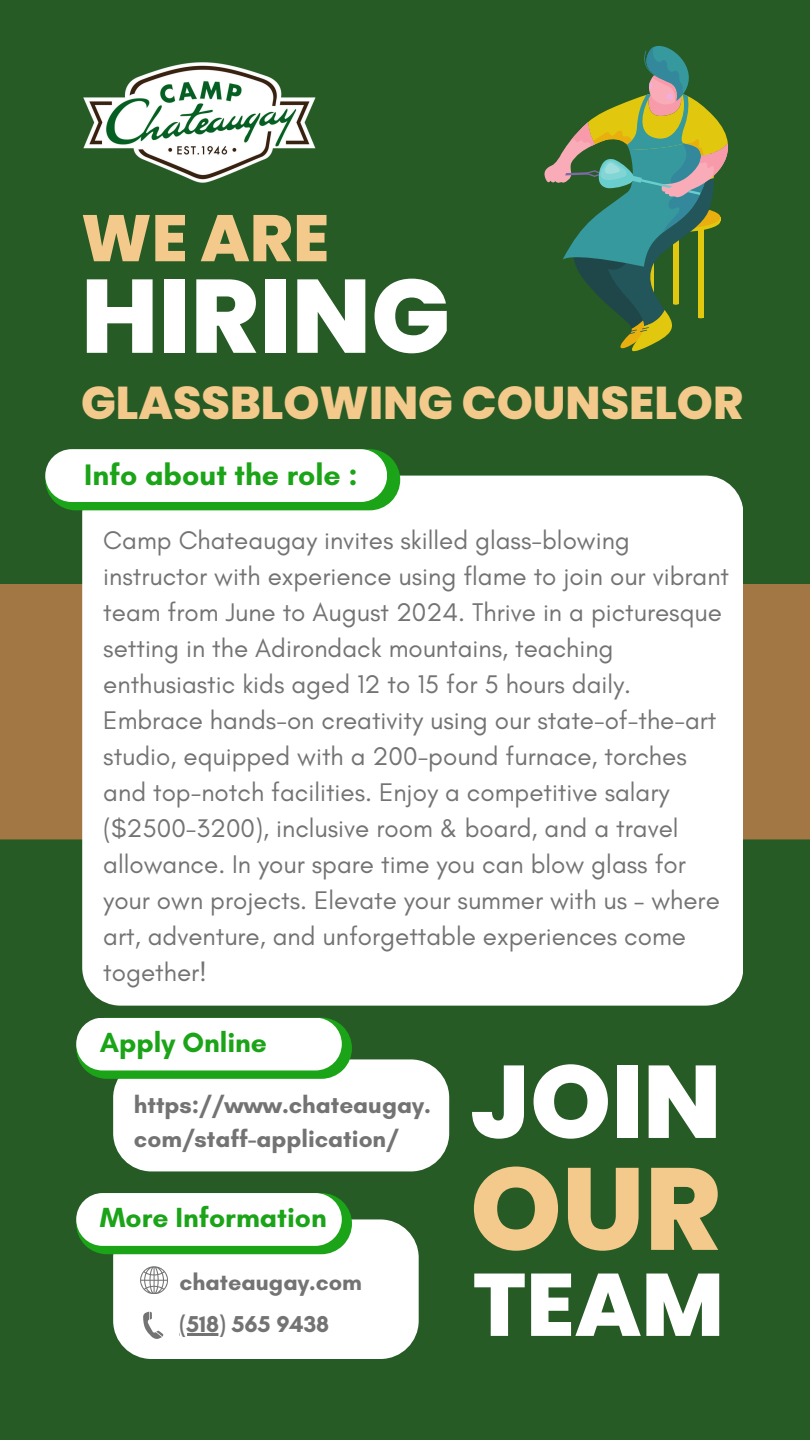
<style>
.page{position:relative;width:810px;height:1440px;background:#265b25}
.page>*{position:absolute;margin:0;border:0;box-sizing:border-box;transform-origin:0 0}
.t1{font:800 116.4px "Poppins";color:#f3ca8c}
.t2{font:800 104.2px "Poppins";color:#fff}
.t3{font:800 102.9px "Poppins";color:#fff}
.t4{font:800 88.5px "Poppins";color:#fff}
.t5{font:800 65.7px "Poppins";color:#f3ca8c}
.t6{font:800 46px "Poppins";color:#f3ca8c}
.t7{font:700 30.2px "Glacial Indifference";color:#1ba418}
.t8{font:700 28.2px "Glacial Indifference";color:#1ba418}
.t9{font:26px/36px "Glacial Indifference";color:#737373}
.t10{font:700 24.4px/33.8px "Glacial Indifference";color:#737373}
.t11{font:700 23.4px "Glacial Indifference";color:#737373}
</style>
<div class="page">
<div style="left:0;top:584px;width:810px;height:255px;background:#a37744"></div>
<div style="left:82px;top:476px;width:661px;height:530px;background:#fff;border-radius:38px"></div>
<div style="left:113px;top:1059px;width:336px;height:112px;background:#fff;border-radius:38px"></div>
<div style="left:113px;top:1219px;width:306px;height:140px;background:#fff;border-radius:38px"></div>
<svg style="left:140px;top:1266px;width:28px;height:28px"></svg>
<svg style="left:143px;top:1312px;width:20px;height:27px"></svg>
<svg style="left:45px;top:449px;width:355px;height:61px"></svg>
<svg style="left:76px;top:1018px;width:276px;height:61px"></svg>
<svg style="left:76px;top:1193px;width:276px;height:61px"></svg>
<div style="left:45px;top:449px;width:342px;height:53px;background:#fff;border-radius:26px"></div>
<div style="left:76px;top:1018px;width:266px;height:52px;background:#fff;border-radius:26px"></div>
<div style="left:76px;top:1193px;width:266px;height:53px;background:#fff;border-radius:26px"></div>
<img style="left:83px;top:62px;width:233px;height:121px">
<svg style="left:544px;top:46px;width:184px;height:306px"></svg>
<hr style="left:180px;top:1333px;width:46px;height:3px;background:#737373">
<h4 class="t5" style="left:81px;top:192px;width:250px">WE ARE</h4>
<h6 class="t2" style="left:81px;top:243px;width:371px">HIRING</h6>
<p class="t6" style="left:81px;top:370px;width:664px">GLASSBLOWING COUNSELOR</p>
<h6 class="t7" style="left:84px;top:457px;width:275px">Info about the role :</h6>
<p class="t9" style="left:103px;top:522px;width:627px">Camp Chateaugay invites skilled glass-blowing instructor with experience using flame to join our vibrant team from June to August 2024. Thrive in a picturesque setting in the Adirondack mountains, teaching enthusiastic kids aged 12 to 15 for 5 hours daily.<br>Embrace hands-on creativity using our state-of-the-art studio, equipped with a 200-pound furnace, torches and top-notch facilities. Enjoy a competitive salary ($2500-3200), inclusive room &amp; board, and a travel allowance. In your spare time you can blow glass for your own projects. Elevate your summer with us – where art, adventure, and unforgettable experiences come together!</p>
<p class="t8" style="left:100px;top:1025px;width:169px">Apply Online</p>
<p class="t10" style="left:134px;top:1088px;width:298px">https://www.chateaugay. com/staff-application/</p>
<h6 class="t8" style="left:100px;top:1200px;width:229px">More Information</h6>
<p class="t11" style="left:180px;top:1268px;width:184px">chateaugay.com</p>
<p class="t11" style="left:180px;top:1310px;width:151px">(518) 565 9438</p>
<h2 class="t3" style="left:470px;top:1030px;width:253px">JOIN</h2>
<h5 class="t1" style="left:470px;top:1128px;width:253px">OUR</h5>
<p class="t4" style="left:473px;top:1243px;width:253px">TEAM</p>
</div>
